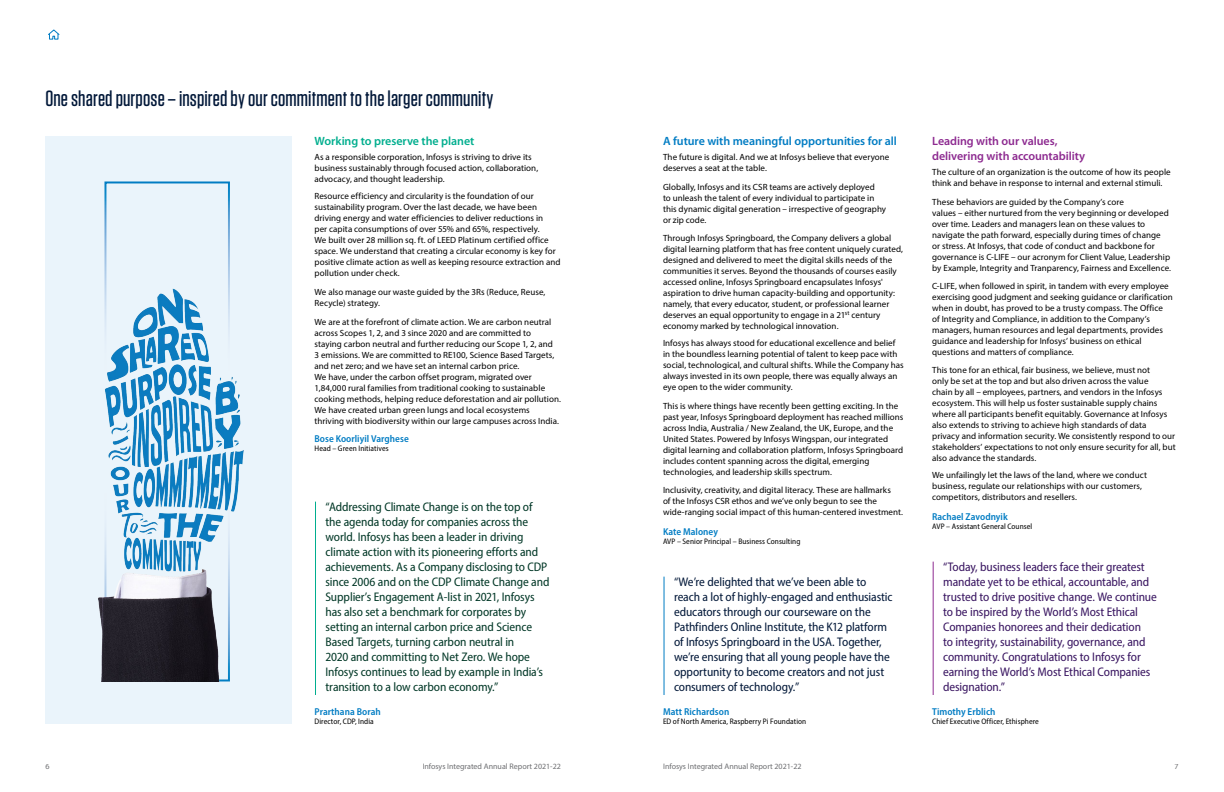
<style>
.page{position:relative;width:1224px;height:792px;background:#fff}
.page>*{position:absolute;margin:0;border:0;box-sizing:border-box;transform-origin:0 0}
.t1{font:500 22px "Tungsten";letter-spacing:.005em;color:#001738}
.t2{font:semi-condensed 12.5px/15px "Myriad Pro";letter-spacing:-.01em;color:#003726}
.t3{font:semi-condensed 12.5px/15px "Myriad Pro";letter-spacing:-.01em;color:#381460}
.t4{font:semi-condensed 12.5px/15px "Myriad Pro";letter-spacing:-.01em;color:#001738}
.t5{font:600 12px/15px "Myriad Pro";letter-spacing:-.005em;color:#8d2a90}
.t6{font:600 12px "Myriad Pro";letter-spacing:-.005em;color:#007cc3}
.t7{font:600 12px "Myriad Pro";letter-spacing:-.005em;color:#00ae8e}
.t8{font:600 semi-condensed 10px "Myriad Pro";letter-spacing:.005em;color:#007cc3}
.t9{font:9px/11px "Myriad Pro";letter-spacing:.005em;color:#000}
.t10{font:semi-condensed 8px "Myriad Pro";letter-spacing:.01em;color:#000}
.t11{font:8px "Myriad Pro";color:#6d6e71}
</style>
<div class="page">
<hr style="left:315px;top:502px;width:1px;height:193px;background:#00ae8e">
<hr style="left:664px;top:577px;width:1px;height:118px;background:#007cc3">
<hr style="left:933px;top:562px;width:1px;height:133px;background:#8d2a90">
<div style="left:45px;top:136px;width:247px;height:588px;background:#eaf4fb"></div>
<img style="left:98px;top:280px;width:146px;height:402px">
<svg style="left:48px;top:29px;width:12px;height:11px"></svg>
<h1 class="t1" style="left:45px;top:87px;width:450px">One shared purpose – inspired by our commitment to the larger community</h1>
<h3 class="t7" style="left:315px;top:133px;width:161px">Working to preserve the planet</h3>
<p class="t9" style="left:315px;top:151px;width:225px">As a responsible corporation, Infosys is striving to drive its business sustainably through focused action, collaboration, advocacy, and thought leadership.</p>
<p class="t9" style="left:315px;top:190px;width:248px">Resource efficiency and circularity is the foundation of our sustainability program. Over the last decade, we have been driving energy and water efficiencies to deliver reductions in<br>per capita consumptions of over 55% and 65%, respectively.<br>We built over 28 million sq. ft. of LEED Platinum certified office space. We understand that creating a circular economy is key for positive climate action as well as keeping resource extraction and pollution under check.</p>
<p class="t9" style="left:315px;top:286px;width:232px">We also manage our waste guided by the 3Rs (Reduce, Reuse,<br>Recycle) strategy.</p>
<p class="t9" style="left:315px;top:316px;width:248px">We are at the forefront of climate action. We are carbon neutral across Scopes 1, 2, and 3 since 2020 and are committed to<br>staying carbon neutral and further reducing our Scope 1, 2, and<br>3 emissions. We are committed to RE100, Science Based Targets, and net zero; and we have set an internal carbon price.<br>We have, under the carbon offset program, migrated over 1,84,000 rural families from traditional cooking to sustainable cooking methods, helping reduce deforestation and air pollution.<br>We have created urban green lungs and local ecosystems thriving with biodiversity within our large campuses across India.</p>
<p class="t8" style="left:315px;top:432px;width:96px">Bose Koorliyil Varghese</p>
<p class="t10" style="left:315px;top:444px;width:76px">Head – Green Initiatives</p>
<p class="t2" style="left:326px;top:499px;width:225px">“Addressing Climate Change is on the top of the agenda today for companies across the world. Infosys has been a leader in driving climate action with its pioneering efforts and achievements. As a Company disclosing to CDP since 2006 and on the CDP Climate Change and Supplier’s Engagement A-list in 2021, Infosys has also set a benchmark for corporates by setting an internal carbon price and Science Based Targets, turning carbon neutral in<br>2020 and committing to Net Zero. We hope Infosys continues to lead by example in India’s transition to a low carbon economy.”</p>
<p class="t8" style="left:315px;top:705px;width:68px">Prarthana Borah</p>
<p class="t10" style="left:315px;top:716px;width:61px">Director, CDP, India</p>
<h3 class="t6" style="left:663px;top:133px;width:235px">A future with meaningful opportunities for all</h3>
<p class="t9" style="left:663px;top:151px;width:228px">The future is digital. And we at Infosys believe that everyone deserves a seat at the table.</p>
<p class="t9" style="left:663px;top:181px;width:225px">Globally, Infosys and its CSR teams are actively deployed<br>to unleash the talent of every individual to participate in this dynamic digital generation – irrespective of geography or zip code.</p>
<p class="t9" style="left:663px;top:232px;width:242px">Through Infosys Springboard, the Company delivers a global digital learning platform that has free content uniquely curated, designed and delivered to meet the digital skills needs of the communities it serves. Beyond the thousands of courses easily accessed online, Infosys Springboard encapsulates Infosys' aspiration to drive human capacity-building and opportunity: namely, that every educator, student, or professional learner deserves an equal opportunity to engage in a 21<sup>st</sup> century economy marked by technological innovation.</p>
<p class="t9" style="left:663px;top:337px;width:242px">Infosys has always stood for educational excellence and belief in the boundless learning potential of talent to keep pace with social, technological, and cultural shifts. While the Company has always invested in its own people, there was equally always an eye open to the wider community.</p>
<p class="t9" style="left:663px;top:400px;width:242px">This is where things have recently been getting exciting. In the past year, Infosys Springboard deployment has reached millions across India, Australia / New Zealand, the UK, Europe, and the United States. Powered by Infosys Wingspan, our integrated digital learning and collaboration platform, Infosys Springboard includes content spanning across the digital, emerging technologies, and leadership skills spectrum.</p>
<p class="t9" style="left:663px;top:484px;width:242px">Inclusivity, creativity, and digital literacy. These are hallmarks<br>of the Infosys CSR ethos and we’ve only begun to see the wide‑ranging social impact of this human-centered investment.</p>
<p class="t8" style="left:663px;top:525px;width:56px">Kate Maloney</p>
<p class="t10" style="left:663px;top:536px;width:139px">AVP – Senior Principal – Business Consulting</p>
<p class="t4" style="left:674px;top:574px;width:220px">“We’re delighted that we’ve been able to reach a lot of highly-engaged and enthusiastic educators through our courseware on the Pathfinders Online Institute, the K12 platform of Infosys Springboard in the USA. Together, we’re ensuring that all young people have the opportunity to become creators and not just consumers of technology.”</p>
<p class="t8" style="left:663px;top:705px;width:68px">Matt Richardson</p>
<p class="t10" style="left:663px;top:716px;width:145px">ED of North America, Raspberry Pi Foundation</p>
<h3 class="t5" style="left:932px;top:133px;width:155px">Leading with our values, delivering with accountability</h3>
<p class="t9" style="left:932px;top:166px;width:240px">The culture of an organization is the outcome of how its people think and behave in response to internal and external stimuli.</p>
<p class="t9" style="left:932px;top:196px;width:240px">These behaviors are guided by the Company’s core<br>values – either nurtured from the very beginning or developed over time. Leaders and managers lean on these values to navigate the path forward, especially during times of change<br>or stress. At Infosys, that code of conduct and backbone for governance is C-LIFE – our acronym for Client Value, Leadership by Example, Integrity and Tranparency, Fairness and Excellence.</p>
<p class="t9" style="left:932px;top:280px;width:242px">C-LIFE, when followed in spirit, in tandem with every employee exercising good judgment and seeking guidance or clarification when in doubt, has proved to be a trusty compass. The Office of Integrity and Compliance, in addition to the Company’s managers, human resources and legal departments, provides guidance and leadership for Infosys’ business on ethical questions and matters of compliance.</p>
<p class="t9" style="left:932px;top:364px;width:245px">This tone for an ethical, fair business, we believe, must not<br>only be set at the top and but also driven across the value<br>chain by all – employees, partners, and vendors in the Infosys ecosystem. This will help us foster sustainable supply chains where all participants benefit equitably. Governance at Infosys also extends to striving to achieve high standards of data privacy and information security. We consistently respond to our stakeholders’ expectations to not only ensure security for all, but also advance the standards.</p>
<p class="t9" style="left:932px;top:469px;width:216px">We unfailingly let the laws of the land, where we conduct business, regulate our relationships with our customers, competitors, distributors and resellers.</p>
<p class="t8" style="left:932px;top:510px;width:77px">Rachael Zavodnyik</p>
<p class="t10" style="left:932px;top:521px;width:102px">AVP – Assistant General Counsel</p>
<p class="t3" style="left:943px;top:559px;width:215px">“Today, business leaders face their greatest mandate yet to be ethical, accountable, and trusted to drive positive change. We continue to be inspired by the World’s Most Ethical Companies honorees and their dedication<br>to integrity, sustainability, governance, and community. Congratulations to Infosys for earning the World’s Most Ethical Companies designation.”</p>
<p class="t8" style="left:932px;top:705px;width:65px">Timothy Erblich</p>
<p class="t10" style="left:932px;top:716px;width:108px">Chief Executive Officer, Ethisphere</p>
<p class="t11" style="left:45px;top:762px;width:6px">6</p>
<p class="t11" style="left:422px;top:762px;width:140px">Infosys Integrated Annual Report 2021-22</p>
<p class="t11" style="left:663px;top:762px;width:140px">Infosys Integrated Annual Report 2021-22</p>
<p class="t11" style="left:1175px;top:762px;width:6px">7</p>
</div>
